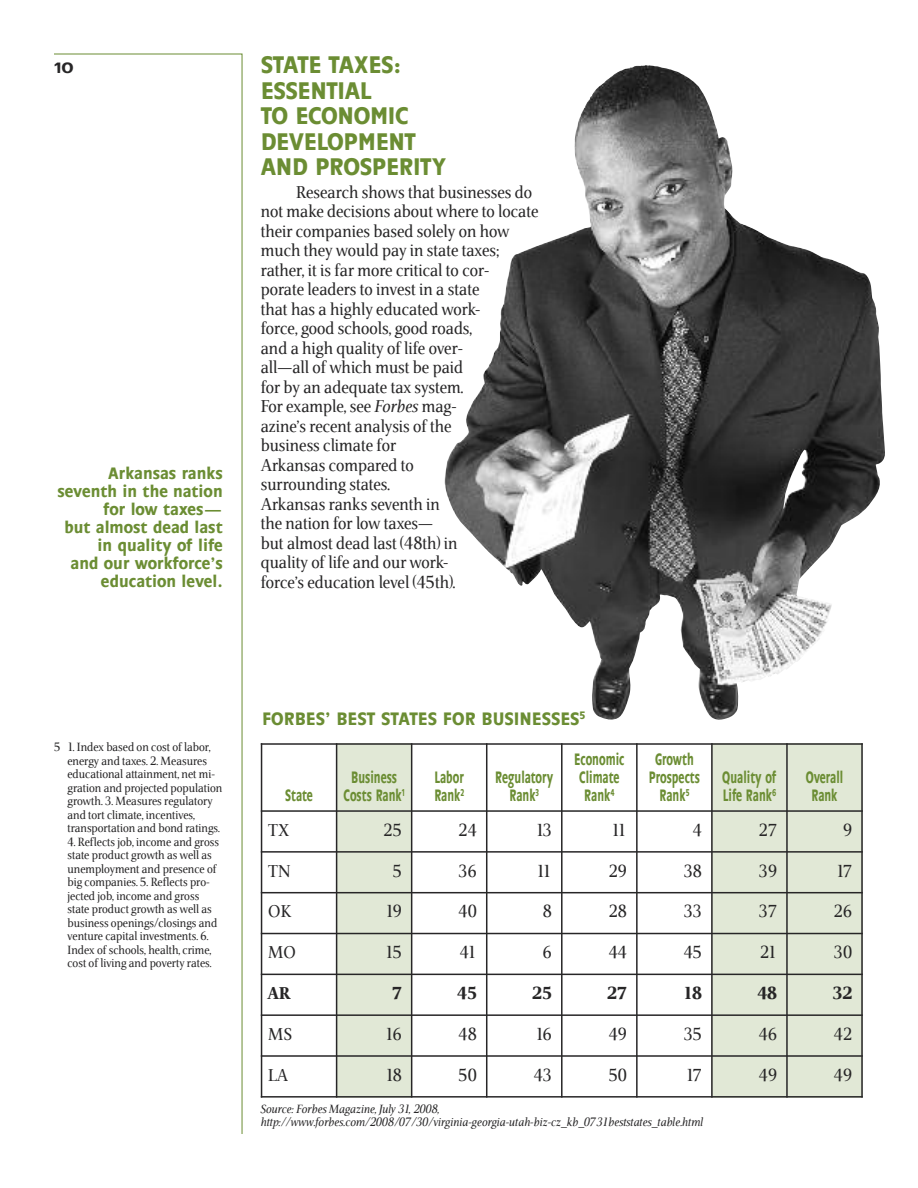
<style>
.page{position:relative;width:918px;height:1188px;background:#fff}
.page>*{position:absolute;margin:0;border:0;box-sizing:border-box;transform-origin:0 0}
.t1{font:500 24px/25.5px "Chalfont";letter-spacing:-.015em;color:#6b8d33}
.t2{font:500 18px "Chalfont";color:#6b8d33}
.t3{font:17.25px/19.5px "Veritas";color:#272627}
.t4{font:900 17.25px "Veritas";color:#272627}
.t5{font:500 16.5px/18px "Chalfont";color:#6b8d33;text-align:center;scale:.7 1}
.t6{font:500 16.5px/18px "Chalfont";color:#6b8d33;text-align:right}
.t7{font:500 15px "Chalfont";color:#272627;scale:1.2 1}
.t8{font:12px/13.5px "Veritas";color:#272627}
.t9{font:italic 12px/13.5px "Veritas";color:#272627}
.s1{font-style:italic}
</style>
<div class="page">
<svg style="left:54px;top:53px;width:189px;height:1081px"></svg>
<div style="left:337px;top:743px;width:75px;height:68px;background:#e1e8d6"></div>
<div style="left:712px;top:743px;width:75px;height:68px;background:#e1e8d6"></div>
<div style="left:787px;top:743px;width:76px;height:68px;background:#e1e8d6"></div>
<div style="left:337px;top:811px;width:75px;height:41px;background:#e1e8d6"></div>
<div style="left:712px;top:811px;width:75px;height:41px;background:#e1e8d6"></div>
<div style="left:787px;top:811px;width:76px;height:41px;background:#e1e8d6"></div>
<div style="left:337px;top:852px;width:75px;height:41px;background:#e1e8d6"></div>
<div style="left:712px;top:852px;width:75px;height:41px;background:#e1e8d6"></div>
<div style="left:787px;top:852px;width:76px;height:41px;background:#e1e8d6"></div>
<div style="left:337px;top:893px;width:75px;height:41px;background:#e1e8d6"></div>
<div style="left:712px;top:893px;width:75px;height:41px;background:#e1e8d6"></div>
<div style="left:787px;top:893px;width:76px;height:41px;background:#e1e8d6"></div>
<div style="left:337px;top:934px;width:75px;height:40px;background:#e1e8d6"></div>
<div style="left:712px;top:934px;width:75px;height:40px;background:#e1e8d6"></div>
<div style="left:787px;top:934px;width:76px;height:40px;background:#e1e8d6"></div>
<div style="left:337px;top:974px;width:75px;height:41px;background:#e1e8d6"></div>
<div style="left:712px;top:974px;width:75px;height:41px;background:#e1e8d6"></div>
<div style="left:787px;top:974px;width:76px;height:41px;background:#e1e8d6"></div>
<div style="left:337px;top:1015px;width:75px;height:41px;background:#e1e8d6"></div>
<div style="left:712px;top:1015px;width:75px;height:41px;background:#e1e8d6"></div>
<div style="left:787px;top:1015px;width:76px;height:41px;background:#e1e8d6"></div>
<div style="left:337px;top:1056px;width:75px;height:42px;background:#e1e8d6"></div>
<div style="left:712px;top:1056px;width:75px;height:42px;background:#e1e8d6"></div>
<div style="left:787px;top:1056px;width:76px;height:42px;background:#e1e8d6"></div>
<hr style="left:261px;top:743px;width:1px;height:355px;background:#272627">
<hr style="left:336px;top:743px;width:1px;height:355px;background:#272627">
<hr style="left:411px;top:743px;width:1px;height:355px;background:#272627">
<hr style="left:486px;top:743px;width:1px;height:355px;background:#272627">
<hr style="left:561px;top:743px;width:2px;height:355px;background:#272627">
<hr style="left:636px;top:743px;width:2px;height:355px;background:#272627">
<hr style="left:711px;top:743px;width:2px;height:355px;background:#272627">
<hr style="left:786px;top:743px;width:2px;height:355px;background:#272627">
<hr style="left:861px;top:743px;width:2px;height:355px;background:#272627">
<hr style="left:261px;top:743px;width:602px;height:2px;background:#272627">
<hr style="left:261px;top:810px;width:602px;height:2px;background:#272627">
<hr style="left:261px;top:851px;width:602px;height:2px;background:#272627">
<hr style="left:261px;top:892px;width:602px;height:1px;background:#272627">
<hr style="left:261px;top:933px;width:602px;height:1px;background:#272627">
<hr style="left:261px;top:974px;width:602px;height:1px;background:#272627">
<hr style="left:261px;top:1014px;width:602px;height:2px;background:#272627">
<hr style="left:261px;top:1055px;width:602px;height:2px;background:#272627">
<hr style="left:261px;top:1096px;width:602px;height:2px;background:#272627">
<img style="left:445px;top:65px;width:440px;height:655px">
<p class="t7" style="left:54px;top:62px;width:18px">10</p>
<h1 class="t1" style="left:261px;top:55px;width:187px">STATE TAXES:<br>ESSENTIAL<br>TO ECONOMIC<br>DEVELOPMENT<br>AND PROSPERITY</h1>
<p class="t3" style="left:261px;top:184px;width:279px;text-indent:35px">Research shows that businesses do not make decisions about where to locate their companies based solely on how much they would pay in state taxes; rather, it is far more critical to cor-<br>porate leaders to invest in a state<br>that has a highly educated work-<br>force, good schools, good roads,<br>and a high quality of life over-<br>all—all of which must be paid<br>for by an adequate tax system.<br>For example, see <span class="s1">Forbes</span> mag-<br>azine’s recent analysis of the<br>business climate for<br>Arkansas compared to<br>surrounding states.<br>Arkansas ranks seventh in<br>the nation for low taxes—<br>but almost dead last (48th) in<br>quality of life and our work-<br>force’s education level (45th).</p>
<p class="t6" style="left:57px;top:466px;width:167px">Arkansas ranks seventh in the nation for low taxes—<br>but almost dead last in quality of life<br>and our workforce’s education level.</p>
<p class="t8" style="left:67px;top:742px;width:156px;text-indent:-13px">5 1. Index based on cost of labor, energy and taxes. 2. Measures educational attainment, net mi&shy;gration and projected population growth. 3. Measures regulatory and tort climate, incentives, transportation and bond ratings.</p>
<p class="t8" style="left:67px;top:836px;width:153px">4. Reflects job, income and gross state product growth as well as unemployment and presence of big companies. 5. Reflects pro&shy;jected job, income and gross state product growth as well as business openings/closings and venture capital investments. 6.<br>Index of schools, health, crime, cost of living and poverty rates.</p>
<p class="t2" style="left:262px;top:712px;width:325px">FORBES’ BEST STATES FOR BUSINESSES<sup>5</sup></p>
<p class="t5" style="left:285px;top:788px;width:41px">State</p>
<p class="t5" style="left:344px;top:770px;width:89px">Business<br>Costs Rank<sup>1</sup></p>
<p class="t5" style="left:434px;top:770px;width:44px;text-align:left">Labor<br>Rank<sup>2</sup></p>
<p class="t5" style="left:495px;top:770px;width:85px">Regulatory<br>Rank<sup>3</sup></p>
<p class="t5" style="left:574px;top:752px;width:73px">Economic<br>Climate<br>Rank<sup>4</sup></p>
<p class="t5" style="left:649px;top:752px;width:75px">Growth<br>Prospects<br>Rank<sup>5</sup></p>
<p class="t5" style="left:722px;top:770px;width:79px;text-align:left">Quality of<br>Life Rank<sup>6</sup></p>
<p class="t5" style="left:806px;top:770px;width:55px">Overall<br>Rank</p>
<p class="t3" style="left:268px;top:822px;width:23px">TX</p>
<p class="t3" style="left:384px;top:822px;width:20px">25</p>
<p class="t3" style="left:459px;top:822px;width:20px">24</p>
<p class="t3" style="left:536px;top:822px;width:18px">13</p>
<p class="t3" style="left:612px;top:822px;width:17px">11</p>
<p class="t3" style="left:693px;top:822px;width:11px">4</p>
<p class="t3" style="left:759px;top:822px;width:20px">27</p>
<p class="t3" style="left:843px;top:822px;width:11px">9</p>
<p class="t3" style="left:268px;top:863px;width:24px">TN</p>
<p class="t3" style="left:393px;top:863px;width:11px">5</p>
<p class="t3" style="left:459px;top:863px;width:20px">36</p>
<p class="t3" style="left:536px;top:863px;width:17px">11</p>
<p class="t3" style="left:609px;top:863px;width:20px">29</p>
<p class="t3" style="left:684px;top:863px;width:20px">38</p>
<p class="t3" style="left:759px;top:863px;width:20px">39</p>
<p class="t3" style="left:836px;top:863px;width:18px">17</p>
<p class="t3" style="left:268px;top:904px;width:25px">OK</p>
<p class="t3" style="left:386px;top:904px;width:18px">19</p>
<p class="t3" style="left:459px;top:904px;width:20px">40</p>
<p class="t3" style="left:543px;top:904px;width:11px">8</p>
<p class="t3" style="left:609px;top:904px;width:20px">28</p>
<p class="t3" style="left:684px;top:904px;width:20px">33</p>
<p class="t3" style="left:759px;top:904px;width:20px">37</p>
<p class="t3" style="left:834px;top:904px;width:20px">26</p>
<p class="t3" style="left:268px;top:945px;width:29px">MO</p>
<p class="t3" style="left:385px;top:945px;width:18px">15</p>
<p class="t3" style="left:460px;top:945px;width:18px">41</p>
<p class="t3" style="left:543px;top:945px;width:11px">6</p>
<p class="t3" style="left:609px;top:945px;width:20px">44</p>
<p class="t3" style="left:684px;top:945px;width:20px">45</p>
<p class="t3" style="left:760px;top:945px;width:18px">21</p>
<p class="t3" style="left:834px;top:945px;width:20px">30</p>
<p class="t4" style="left:268px;top:987px;width:24px">AR</p>
<p class="t4" style="left:392px;top:987px;width:11px">7</p>
<p class="t4" style="left:457px;top:987px;width:21px">45</p>
<p class="t4" style="left:532px;top:987px;width:21px">25</p>
<p class="t4" style="left:607px;top:987px;width:21px">27</p>
<p class="t4" style="left:683px;top:987px;width:20px">18</p>
<p class="t4" style="left:757px;top:987px;width:21px">48</p>
<p class="t4" style="left:833px;top:987px;width:21px">32</p>
<p class="t3" style="left:268px;top:1026px;width:25px">MS</p>
<p class="t3" style="left:385px;top:1026px;width:18px">16</p>
<p class="t3" style="left:459px;top:1026px;width:20px">48</p>
<p class="t3" style="left:535px;top:1026px;width:18px">16</p>
<p class="t3" style="left:609px;top:1026px;width:20px">49</p>
<p class="t3" style="left:684px;top:1026px;width:20px">35</p>
<p class="t3" style="left:759px;top:1026px;width:20px">46</p>
<p class="t3" style="left:834px;top:1026px;width:20px">42</p>
<p class="t3" style="left:268px;top:1067px;width:21px">LA</p>
<p class="t3" style="left:385px;top:1067px;width:18px">18</p>
<p class="t3" style="left:459px;top:1067px;width:20px">50</p>
<p class="t3" style="left:534px;top:1067px;width:20px">43</p>
<p class="t3" style="left:609px;top:1067px;width:20px">50</p>
<p class="t3" style="left:686px;top:1067px;width:18px">17</p>
<p class="t3" style="left:759px;top:1067px;width:20px">49</p>
<p class="t3" style="left:834px;top:1067px;width:20px">49</p>
<p class="t9" style="left:261px;top:1103px;width:444px">Source: Forbes Magazine, July 31, 2008, http://www.forbes.com/2008/07/30/virginia-georgia-utah-biz-cz_kb_0731beststates_table.html</p>
</div>
